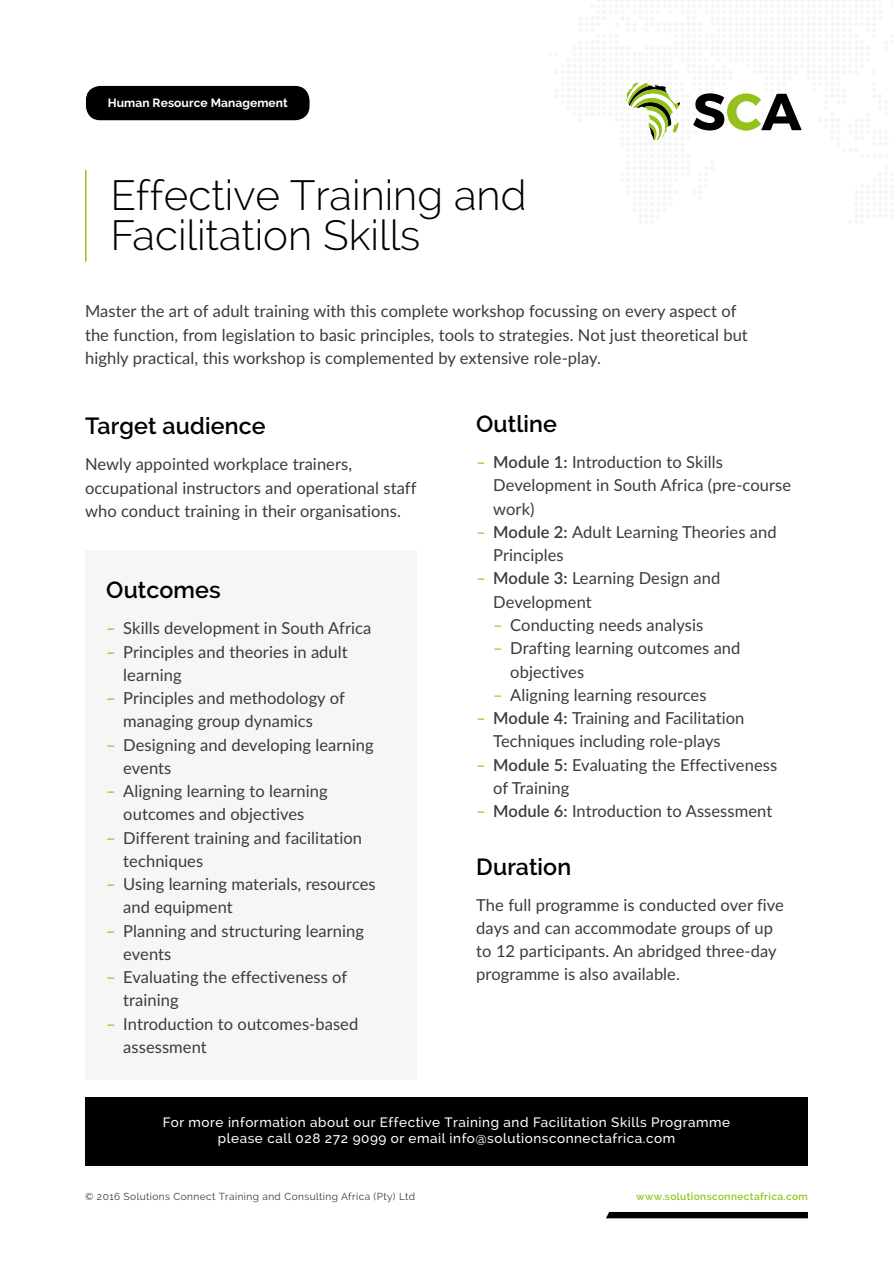
<style>
.page{position:relative;width:893px;height:1263px;background:#fff}
.page>*{position:absolute;margin:0;border:0;box-sizing:border-box;transform-origin:0 0}
.t1{font:300 42px/40.5px "Raleway";color:#000}
.t2{font:600 23.25px "Raleway";letter-spacing:.005em;color:#000}
.t3{font:16.5px/23.2px "Lato";letter-spacing:.005em;color:#3b3b3a}
.t4{font:500 13.5px/16.5px "Raleway";letter-spacing:.04em;color:#fff;text-align:center}
.t5{font:700 12px "Raleway";letter-spacing:.005em;color:#fff}
.t6{font:10.2px "Raleway";letter-spacing:.04em;color:#3b3b3a}
.t7{font:600 10.2px "Raleway";letter-spacing:.04em;color:#94c11c}
.s1{color:#94c11c}
.s2{font-weight:600}
</style>
<div class="page">
<svg style="left:626px;top:81px;width:176px;height:60px"></svg>
<svg style="left:606px;top:1212px;width:202px;height:6px"></svg>
<div style="left:85px;top:551px;width:332px;height:529px;background:#f6f6f6"></div>
<div style="left:85px;top:85px;width:225px;height:36px;background:#000;border-radius:15px"></div>
<div style="left:85px;top:85px;width:225px;height:36px;border:1px solid #fff;border-radius:15px"></div>
<hr style="left:85px;top:170px;width:2px;height:91px;background:#94c11c">
<div style="left:85px;top:1097px;width:723px;height:68px;background:#000"></div>
<p class="t5" style="left:108px;top:96px;width:182px">Human Resource Management</p>
<h1 class="t1" style="left:111px;top:174px;width:418px">Effective Training and<br>Facilitation Skills</h1>
<p class="t3" style="left:85px;top:299px;width:664px">Master the art of adult training with this complete workshop focussing on every aspect of the function, from legislation to basic principles, tools to strategies. Not just theoretical but highly practical, this workshop is complemented by extensive role-play.</p>
<h2 class="t2" style="left:85px;top:413px;width:182px">Target audience</h2>
<p class="t3" style="left:85px;top:452px;width:333px">Newly appointed workplace trainers, occupational instructors and operational staff who conduct training in their organisations.</p>
<h2 class="t2" style="left:106px;top:577px;width:116px">Outcomes</h2>
<p class="t3" style="left:106px;top:616px;width:266px"><span class="s1">–</span> Skills development in South Africa</p>
<p class="t3" style="left:123px;top:639px;width:226px;text-indent:-17px"><span class="s1">–</span> Principles and theories in adult learning</p>
<p class="t3" style="left:123px;top:686px;width:223px;text-indent:-17px"><span class="s1">–</span> Principles and methodology of managing group dynamics</p>
<p class="t3" style="left:123px;top:732px;width:252px;text-indent:-17px"><span class="s1">–</span> Designing and developing learning events</p>
<p class="t3" style="left:106px;top:779px;width:223px;text-align:center"><span class="s1">–</span> Aligning learning to learning outcomes and objectives</p>
<p class="t3" style="left:123px;top:825px;width:240px;text-indent:-17px"><span class="s1">–</span> Different training and facilitation techniques</p>
<p class="t3" style="left:123px;top:872px;width:254px;text-indent:-17px"><span class="s1">–</span> Using learning materials, resources and equipment</p>
<p class="t3" style="left:123px;top:918px;width:242px;text-indent:-17px"><span class="s1">–</span> Planning and structuring learning events</p>
<p class="t3" style="left:123px;top:965px;width:225px;text-indent:-17px"><span class="s1">–</span> Evaluating the effectiveness of training</p>
<p class="t3" style="left:123px;top:1011px;width:236px;text-indent:-17px"><span class="s1">–</span> Introduction to outcomes-based assessment</p>
<h2 class="t2" style="left:476px;top:411px;width:82px">Outline</h2>
<p class="t3" style="left:493px;top:450px;width:299px;text-indent:-17px"><span class="s1">–</span> <span class="s2">Module 1:</span> Introduction to Skills<br>Development in South Africa (pre-course work)</p>
<p class="t3" style="left:493px;top:520px;width:285px;text-indent:-17px"><span class="s1">–</span> <span class="s2">Module 2:</span> Adult Learning Theories and<br>Principles</p>
<p class="t3" style="left:493px;top:566px;width:229px;text-indent:-17px"><span class="s1">–</span> <span class="s2">Module 3:</span> Learning Design and<br>Development</p>
<p class="t3" style="left:493px;top:613px;width:211px"><span class="s1">–</span> Conducting needs analysis</p>
<p class="t3" style="left:510px;top:636px;width:232px;text-indent:-17px"><span class="s1">–</span> Drafting learning outcomes and objectives</p>
<p class="t3" style="left:493px;top:682px;width:215px"><span class="s1">–</span> Aligning learning resources</p>
<p class="t3" style="left:476px;top:706px;width:270px;text-align:center"><span class="s1">–</span> <span class="s2">Module 4:</span> Training and Facilitation<br>Techniques including role-plays</p>
<p class="t3" style="left:493px;top:752px;width:285px;text-indent:-17px"><span class="s1">–</span> <span class="s2">Module 5:</span> Evaluating the Effectiveness of Training</p>
<p class="t3" style="left:476px;top:799px;width:297px"><span class="s1">–</span> <span class="s2">Module 6:</span> Introduction to Assessment</p>
<h2 class="t2" style="left:476px;top:853px;width:96px">Duration</h2>
<p class="t3" style="left:476px;top:892px;width:309px">The full programme is conducted over five days and can accommodate groups of up to 12 participants. An abridged three-day programme is also available.</p>
<p class="t4" style="left:163px;top:1114px;width:569px">For more information about our Effective Training and Facilitation Skills Programme please call 028 272 9099 or email info@solutionsconnectafrica.com</p>
<p class="t6" style="left:85px;top:1190px;width:332px">© 2016 Solutions Connect Training and Consulting Africa (Pty) Ltd</p>
<p class="t7" style="left:636px;top:1190px;width:173px">www.solutionsconnectafrica.com</p>
</div>
